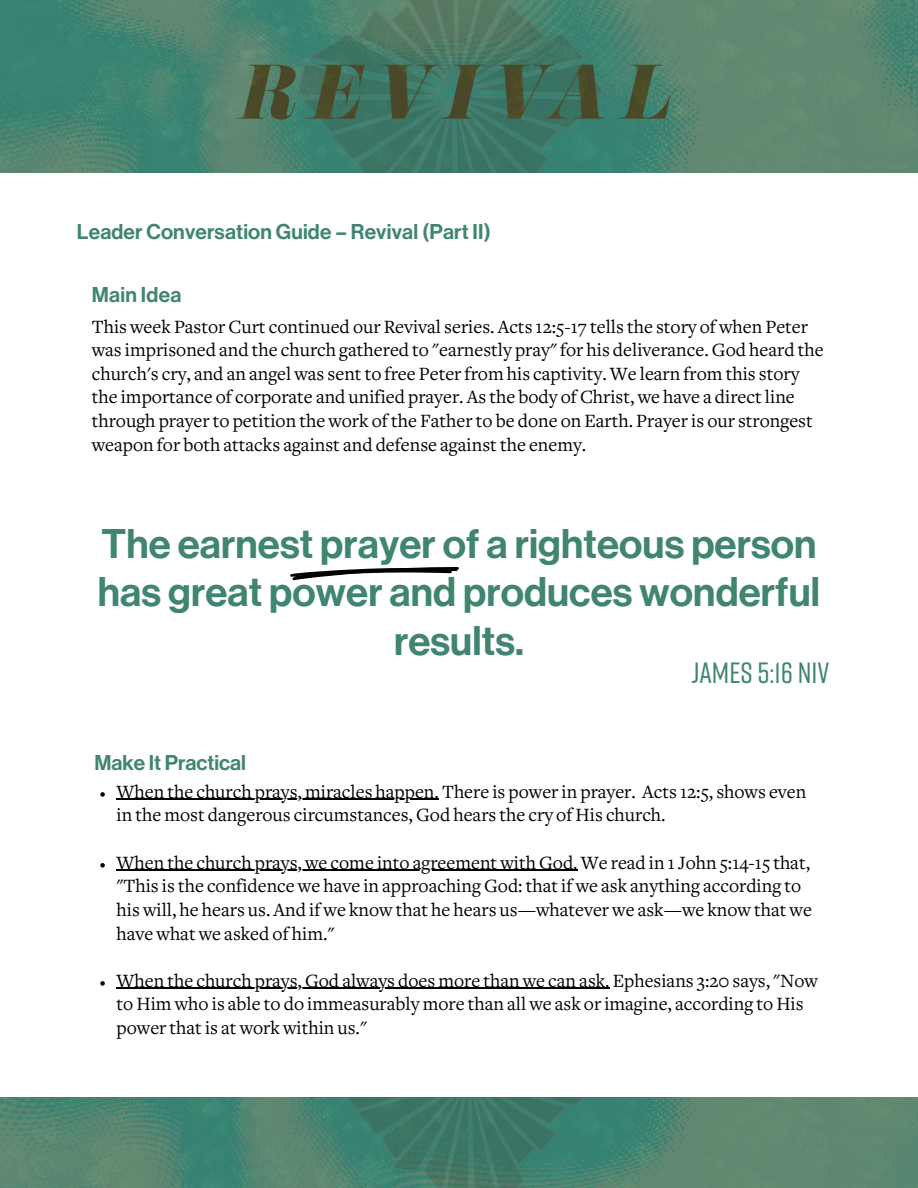
<style>
.page{position:relative;width:918px;height:1188px;background:#fff}
.page>*{position:absolute;margin:0;border:0;box-sizing:border-box;transform-origin:0 0}
.t1{font:40.5px/48.3px "Neue Haas Display Mediu";letter-spacing:.005em;color:#3f8571;text-align:center}
.t2{font:500 29.25px "Rift";color:#3f8571}
.t3{font:21px "Neue Haas Display Mediu";letter-spacing:.01em;color:#3f8571}
.t4{font:19.5px/23.7px "Freight Text";color:#000}
</style>
<div class="page">
<img style="left:0;top:0;width:918px;height:172px">
<svg style="left:290px;top:567px;width:169px;height:13px"></svg>
<img style="left:0;top:1098px;width:918px;height:90px">
<svg style="left:100px;top:792px;width:5px;height:5px"></svg>
<hr style="left:117px;top:799px;width:322px;height:1px;background:#000">
<svg style="left:100px;top:863px;width:5px;height:5px"></svg>
<hr style="left:117px;top:870px;width:461px;height:1px;background:#000">
<svg style="left:100px;top:981px;width:5px;height:5px"></svg>
<hr style="left:117px;top:988px;width:493px;height:1px;background:#000">
<p class="t3" style="left:77px;top:222px;width:416px">Leader Conversation Guide – Revival (Part II)</p>
<p class="t3" style="left:92px;top:285px;width:91px">Main Idea</p>
<p class="t4" style="left:92px;top:316px;width:733px">This week Pastor Curt continued our Revival series. Acts 12:5-17 tells the story ofwhen Peter was imprisoned and the church gathered to "earnestly pray" for his deliverance. God heard the church's cry, and an angel was sent to free Peter from his captivity. We learn from this story the importance of corporate and unified prayer. As the body of Christ, we have a direct line through prayer to petition the work of the Father to be done on Earth. Prayer is our strongest weapon for both attacks against and defense against the enemy.</p>
<p class="t1" style="left:98px;top:521px;width:724px">The earnest prayer of a righteous person has great power and produces wonderful results.</p>
<p class="t2" style="left:691px;top:654px;width:140px">JAMES 5:16 NIV</p>
<p class="t3" style="left:94px;top:753px;width:153px">Make It Practical</p>
<p class="t4" style="left:117px;top:782px;width:691px">When the church prays, miracles happen. There is power in prayer. Acts 12:5, shows even in the most dangerous circumstances, God hears the cry of His church.</p>
<p class="t4" style="left:117px;top:852px;width:697px">When the church prays, we come into agreement with God. We read in 1 John 5:14-15 that, "This is the confidence we have in approaching God: that ifwe ask anything according to his will, he hears us. And ifwe know that he hears us—whatever we ask—we know that we have what we asked of him."</p>
<p class="t4" style="left:117px;top:971px;width:703px">When the church prays, God always does more than we can ask. Ephesians 3:20 says, "Now to Him who is able to do immeasurably more than all we ask or imagine, according to His power that is at work within us."</p>
</div>
